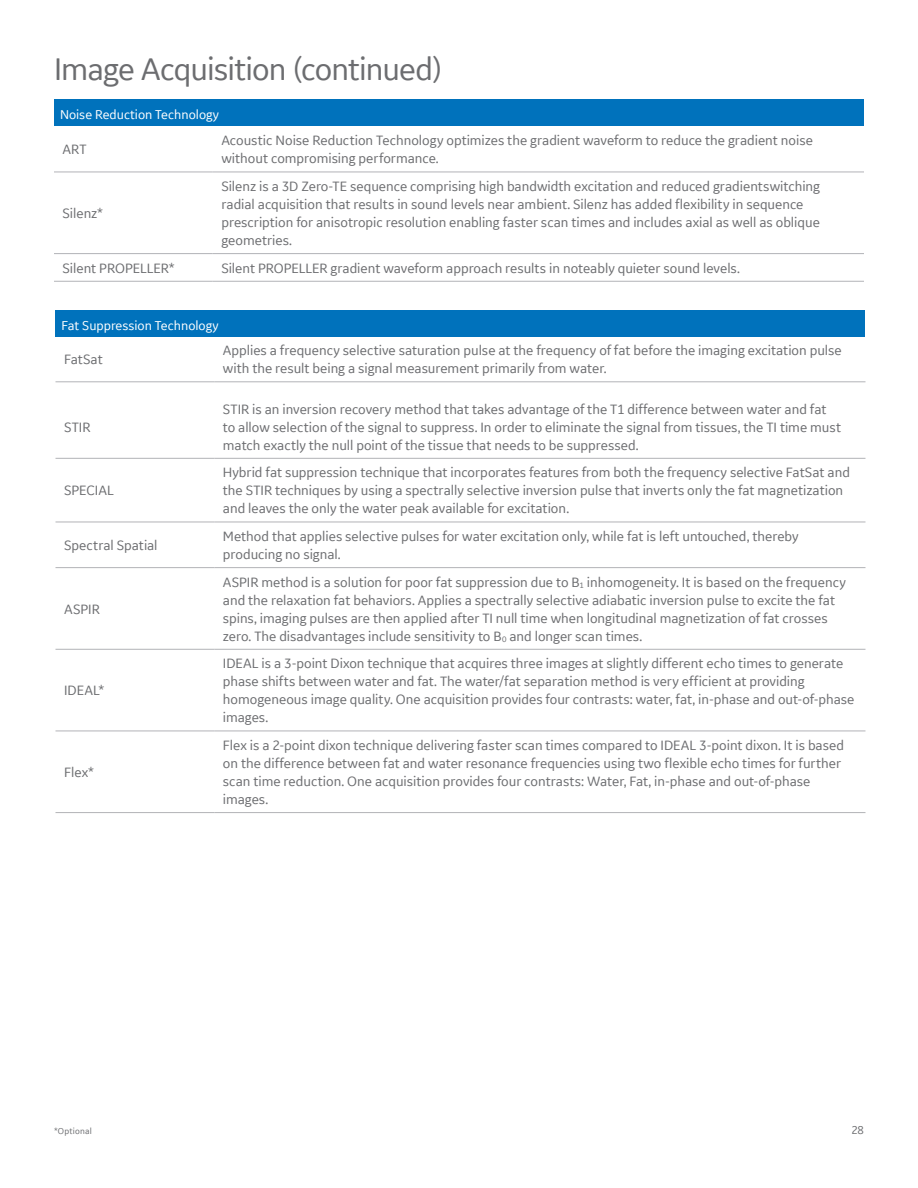
<style>
.page{position:relative;width:918px;height:1188px;background:#fff}
.page>*{position:absolute;margin:0;border:0;box-sizing:border-box;transform-origin:0 0}
._22pt_25-subhead{font:33px "GE Inspira Sans";letter-spacing:-.03em;color:#6c6d70}
._9_5pt_12-body_text{font:14.25px/18px "GE Inspira Sans";color:#6c6d70}
.Table_Caption{font:13.5px "GE Inspira Sans";color:#fff}
.t1{font:12px "GE Inspira Sans";color:#6c6d70}
._6pt_7_5-legal_footn{font:9px "GE Inspira Sans";letter-spacing:.02em;color:#6c6d70}
</style>
<div class="page">
<div style="left:54px;top:99px;width:810px;height:27px;background:#0072bc"></div>
<hr style="left:54px;top:172px;width:159px;height:1px;background:#b2b3b7">
<hr style="left:213px;top:172px;width:651px;height:1px;background:#b2b3b7">
<hr style="left:54px;top:253px;width:159px;height:1px;background:#b2b3b7">
<hr style="left:213px;top:253px;width:651px;height:1px;background:#b2b3b7">
<hr style="left:54px;top:281px;width:159px;height:1px;background:#b2b3b7">
<hr style="left:213px;top:281px;width:651px;height:1px;background:#b2b3b7">
<div style="left:56px;top:310px;width:810px;height:27px;background:#0072bc"></div>
<hr style="left:56px;top:381px;width:158px;height:1px;background:#b2b3b7">
<hr style="left:214px;top:381px;width:652px;height:1px;background:#b2b3b7">
<hr style="left:56px;top:458px;width:158px;height:1px;background:#b2b3b7">
<hr style="left:214px;top:458px;width:652px;height:1px;background:#b2b3b7">
<hr style="left:56px;top:522px;width:158px;height:1px;background:#b2b3b7">
<hr style="left:214px;top:522px;width:652px;height:1px;background:#b2b3b7">
<hr style="left:56px;top:567px;width:158px;height:1px;background:#b2b3b7">
<hr style="left:214px;top:567px;width:652px;height:1px;background:#b2b3b7">
<hr style="left:56px;top:649px;width:158px;height:1px;background:#b2b3b7">
<hr style="left:214px;top:649px;width:652px;height:1px;background:#b2b3b7">
<hr style="left:56px;top:731px;width:158px;height:1px;background:#b2b3b7">
<hr style="left:214px;top:731px;width:652px;height:1px;background:#b2b3b7">
<hr style="left:56px;top:812px;width:158px;height:1px;background:#b2b3b7">
<hr style="left:214px;top:812px;width:652px;height:1px;background:#b2b3b7">
<p class="_22pt_25-subhead" style="left:54px;top:48px;width:390px">Image Acquisition (continued)</p>
<p class="Table_Caption" style="left:60px;top:106px;width:161px">Noise Reduction Technology</p>
<p class="_9_5pt_12-body_text" style="left:63px;top:140px;width:25px">ART</p>
<p class="_9_5pt_12-body_text" style="left:221px;top:131px;width:593px">Acoustic Noise Reduction Technology optimizes the gradient waveform to reduce the gradient noise without compromising performance.</p>
<p class="_9_5pt_12-body_text" style="left:63px;top:204px;width:42px">Silenz*</p>
<p class="_9_5pt_12-body_text" style="left:221px;top:177px;width:600px">Silenz is a 3D Zero-TE sequence comprising high bandwidth excitation and reduced gradientswitching radial acquisition that results in sound levels near ambient. Silenz has added flexibility in sequence prescription for anisotropic resolution enabling faster scan times and includes axial as well as oblique geometries.</p>
<p class="_9_5pt_12-body_text" style="left:63px;top:258px;width:114px">Silent PROPELLER*</p>
<p class="_9_5pt_12-body_text" style="left:221px;top:258px;width:520px">Silent PROPELLER gradient waveform approach results in noteably quieter sound levels.</p>
<p class="Table_Caption" style="left:62px;top:317px;width:159px">Fat Suppression Technology</p>
<p class="_9_5pt_12-body_text" style="left:64px;top:350px;width:40px">FatSat</p>
<p class="_9_5pt_12-body_text" style="left:223px;top:341px;width:620px">Applies a frequency selective saturation pulse at the frequency of fat before the imaging excitation pulse with the result being a signal measurement primarily from water.</p>
<p class="_9_5pt_12-body_text" style="left:64px;top:418px;width:28px">STIR</p>
<p class="_9_5pt_12-body_text" style="left:64px;top:481px;width:51px">SPECIAL</p>
<p class="_9_5pt_12-body_text" style="left:223px;top:400px;width:620px">STIR is an inversion recovery method that takes advantage of the T1 difference between water and fat to allow selection of the signal to suppress. In order to eliminate the signal from tissues, the TI time must match exactly the null point of the tissue that needs to be suppressed.</p>
<p class="_9_5pt_12-body_text" style="left:223px;top:463px;width:629px">Hybrid fat suppression technique that incorporates features from both the frequency selective FatSat and the STIR techniques by using a spectrally selective inversion pulse that inverts only the fat magnetization and leaves the only the water peak available for excitation.</p>
<p class="_9_5pt_12-body_text" style="left:64px;top:536px;width:95px">Spectral Spatial</p>
<p class="_9_5pt_12-body_text" style="left:223px;top:527px;width:577px">Method that applies selective pulses for water excitation only, while fat is left untouched, thereby producing no signal.</p>
<p class="_9_5pt_12-body_text" style="left:64px;top:600px;width:37px">ASPIR</p>
<p class="_9_5pt_12-body_text" style="left:64px;top:681px;width:42px">IDEAL*</p>
<p class="_9_5pt_12-body_text" style="left:64px;top:763px;width:31px">Flex*</p>
<p class="_9_5pt_12-body_text" style="left:223px;top:573px;width:625px">ASPIR method is a solution for poor fat suppression due to B<sub>1</sub> inhomogeneity. It is based on the frequency and the relaxation fat behaviors. Applies a spectrally selective adiabatic inversion pulse to excite the fat spins, imaging pulses are then applied after TI null time when longitudinal magnetization of fat crosses zero. The disadvantages include sensitivity to B<sub>0</sub> and longer scan times.</p>
<p class="_9_5pt_12-body_text" style="left:223px;top:654px;width:633px">IDEAL is a 3-point Dixon technique that acquires three images at slightly different echo times to generate phase shifts between water and fat. The water/fat separation method is very efficient at providing homogeneous image quality. One acquisition provides four contrasts: water, fat, in-phase and out-of-phase images.</p>
<p class="_9_5pt_12-body_text" style="left:223px;top:736px;width:623px">Flex is a 2-point dixon technique delivering faster scan times compared to IDEAL 3-point dixon. It is based on the difference between fat and water resonance frequencies using two flexible echo times for further scan time reduction. One acquisition provides four contrasts: Water, Fat, in-phase and out-of-phase images.</p>
<p class="_6pt_7_5-legal_footn" style="left:54px;top:1125px;width:39px">*Optional</p>
<p class="t1" style="left:851px;top:1123px;width:14px">28</p>
</div>
